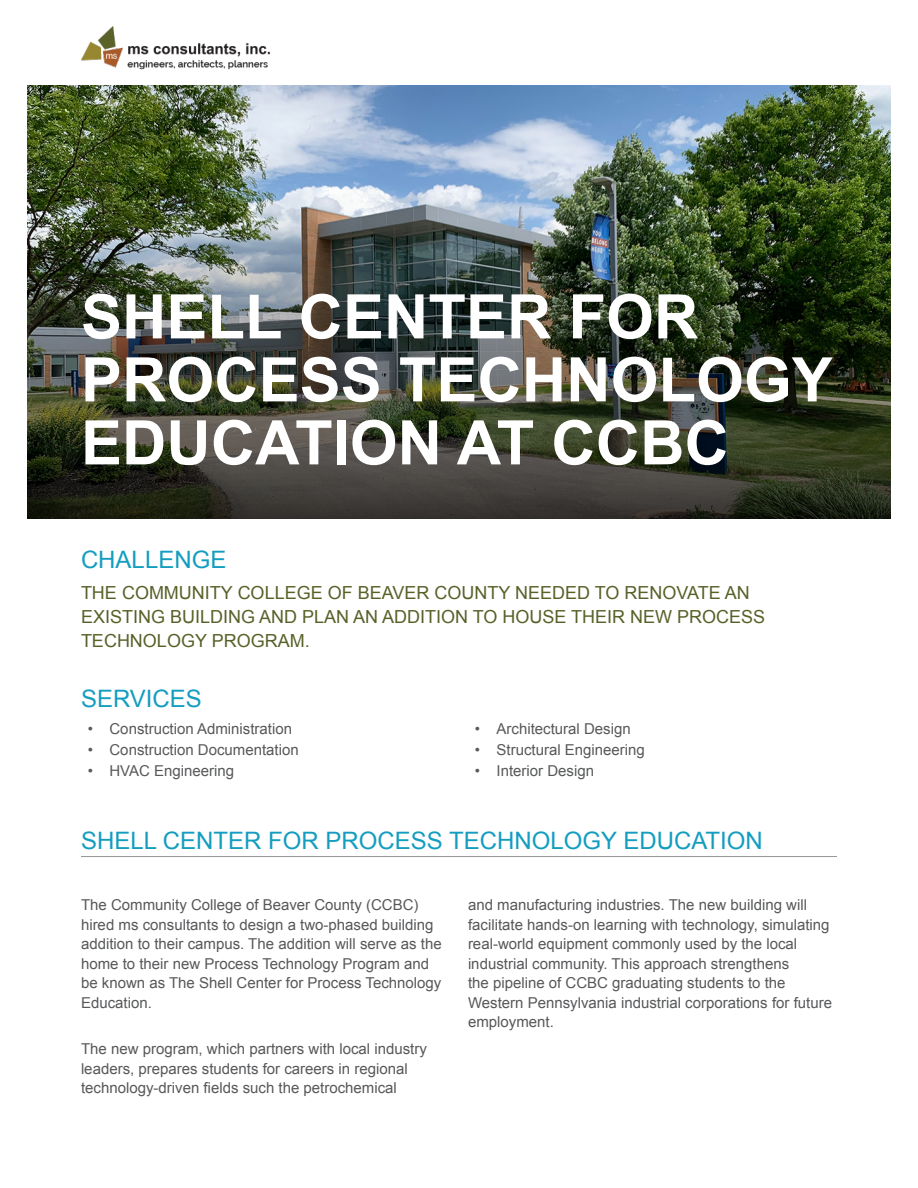
<style>
.page{position:relative;width:918px;height:1188px;background:#fff}
.page>*{position:absolute;margin:0;border:0;box-sizing:border-box;transform-origin:0 0}
.Main_Header{font:700 61.5px/63px "Arial";color:#fff}
.Blue_Header{font:24px "Arial";color:#149dbf}
.Challenge_Statement{font:18px/24px "Arial";color:#596129}
.Body_Copy{font:15px/19.5px "Arial";color:#57585a}
</style>
<div class="page">
<img style="left:81px;top:26px;width:189px;height:44px">
<hr style="left:81px;top:856px;width:756px;height:1px;background:#939598">
<img style="left:27px;top:86px;width:864px;height:134px">
<img style="left:27px;top:220px;width:864px;height:298px">
<p class="Main_Header" style="left:81px;top:287px;width:753px">SHELL CENTER FOR<br>PROCESS TECHNOLOGY<br>EDUCATION AT CCBC</p>
<p class="Blue_Header" style="left:81px;top:544px;width:147px">CHALLENGE</p>
<p class="Challenge_Statement" style="left:81px;top:581px;width:686px">THE COMMUNITY COLLEGE OF BEAVER COUNTY NEEDED TO RENOVATE AN<br>EXISTING BUILDING AND PLAN AN ADDITION TO HOUSE THEIR NEW PROCESS<br>TECHNOLOGY PROGRAM.</p>
<p class="Blue_Header" style="left:81px;top:683px;width:122px">SERVICES</p>
<p class="Body_Copy" style="left:88px;top:720px;width:206px">• Construction Administration</p>
<p class="Body_Copy" style="left:88px;top:741px;width:212px">• Construction Documentation</p>
<p class="Body_Copy" style="left:88px;top:762px;width:148px">• HVAC Engineering</p>
<p class="Body_Copy" style="left:475px;top:720px;width:157px">• Architectural Design</p>
<p class="Body_Copy" style="left:475px;top:741px;width:172px">• Structural Engineering</p>
<p class="Body_Copy" style="left:475px;top:762px;width:121px">• Interior Design</p>
<p class="Blue_Header" style="left:81px;top:825px;width:683px">SHELL CENTER FOR PROCESS TECHNOLOGY EDUCATION</p>
<p class="Body_Copy" style="left:81px;top:895px;width:362px">The Community College of Beaver County (CCBC) hired ms consultants to design a two-phased building addition to their campus. The addition will serve as the home to their new Process Technology Program and be known as The Shell Center for Process Technology Education.</p>
<p class="Body_Copy" style="left:81px;top:1039px;width:347px">The new program, which partners with local industry leaders, prepares students for careers in regional technology-driven fields such the petrochemical</p>
<p class="Body_Copy" style="left:468px;top:895px;width:366px">and manufacturing industries. The new building will facilitate hands-on learning with technology, simulating real-world equipment commonly used by the local industrial community. This approach strengthens<br>the pipeline of CCBC graduating students to the Western Pennsylvania industrial corporations for future employment.</p>
</div>
